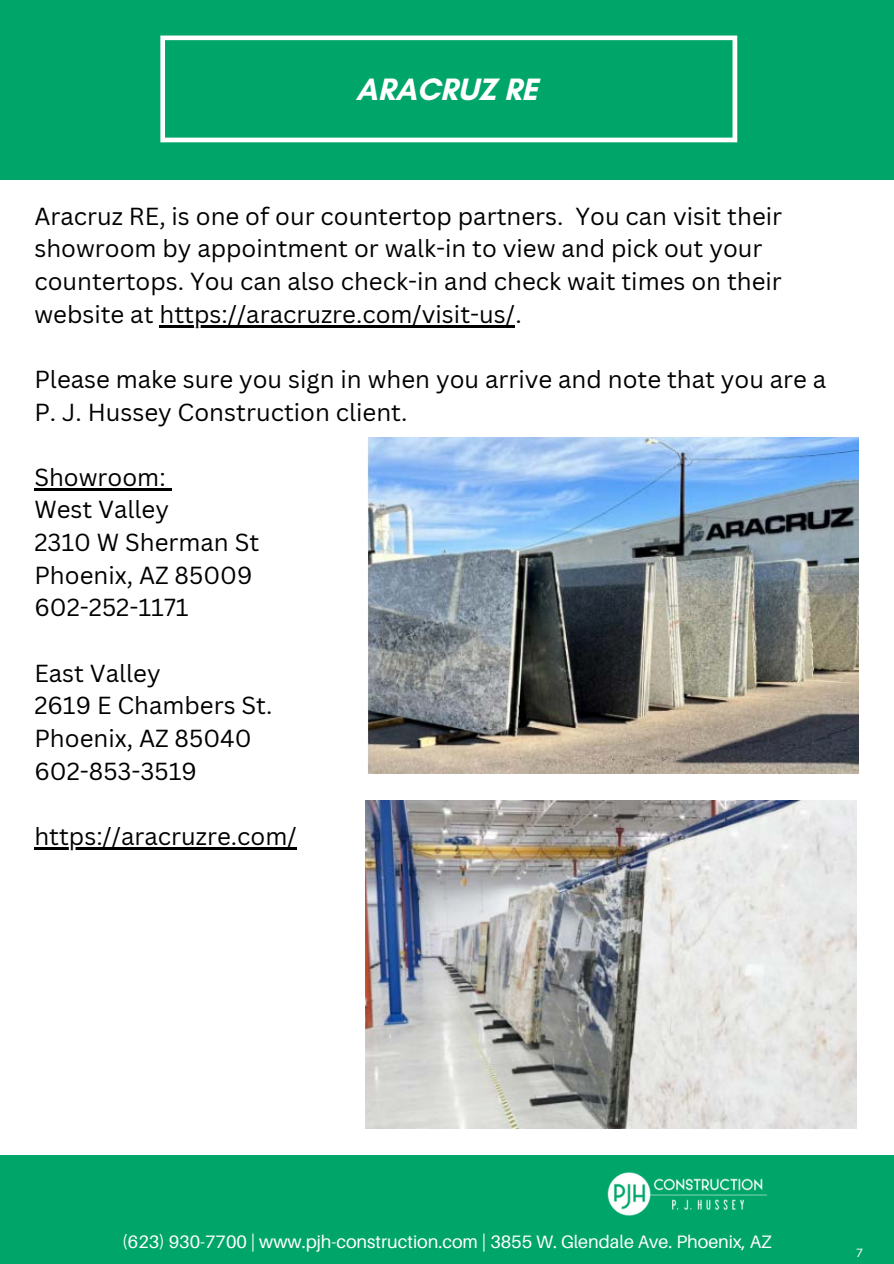
<style>
.page{position:relative;width:894px;height:1264px;background:#fff}
.page>*{position:absolute;margin:0;border:0;box-sizing:border-box;transform-origin:0 0}
.t1{font:700 31.5px "Glacial Indifference";color:#fff}
.t2{font:24px/32.7px "Canva Sans";color:#000}
.t3{font:18px "Aileron";color:#fff}
.t4{font:12px "Aileron";color:#fff}
</style>
<div class="page">
<div style="left:0;top:1155px;width:893px;height:108px;background:#00a669"></div>
<div style="left:0;top:0;width:893px;height:180px;background:#00a669"></div>
<svg style="left:160px;top:36px;width:577px;height:106px"></svg>
<img style="left:607px;top:1172px;width:160px;height:44px">
<hr style="left:159px;top:325px;width:356px;height:2px;background:#000">
<hr style="left:34px;top:488px;width:132px;height:2px;background:#000">
<hr style="left:34px;top:847px;width:263px;height:2px;background:#000">
<img style="left:367px;top:437px;width:491px;height:336px">
<img style="left:365px;top:800px;width:491px;height:328px">
<p class="t1" style="left:356px;top:70px;width:183px">ARACRUZ RE</p>
<h1 class="t2" style="left:34px;top:199px;width:749px">Aracruz RE, is one of our countertop partners. You can visit their showroom by appointment or walk-in to view and pick out your countertops. You can also check-in and check wait times on their website at https://aracruzre.com/visit-us/.</h1>
<h2 class="t2" style="left:34px;top:362px;width:793px">Please make sure you sign in when you arrive and note that you are a<br>P. J. Hussey Construction client.</h2>
<h2 class="t2" style="left:34px;top:460px;width:136px">Showroom:<br>West Valley</h2>
<h2 class="t2" style="left:34px;top:525px;width:226px">2310 W Sherman St<br>Phoenix, AZ 85009<br>602-252-1171</h2>
<h2 class="t2" style="left:34px;top:656px;width:239px">East Valley<br>2619 E Chambers St.<br>Phoenix, AZ 85040</h2>
<h2 class="t2" style="left:34px;top:754px;width:164px">602-853-3519</h2>
<h2 class="t2" style="left:34px;top:819px;width:264px">https://aracruzre.com/</h2>
<p class="t3" style="left:122px;top:1230px;width:651px">(623) 930-7700 | www.pjh-construction.com | 3855 W. Glendale Ave. Phoenix, AZ</p>
<p class="t4" style="left:855px;top:1245px;width:8px">7</p>
</div>
